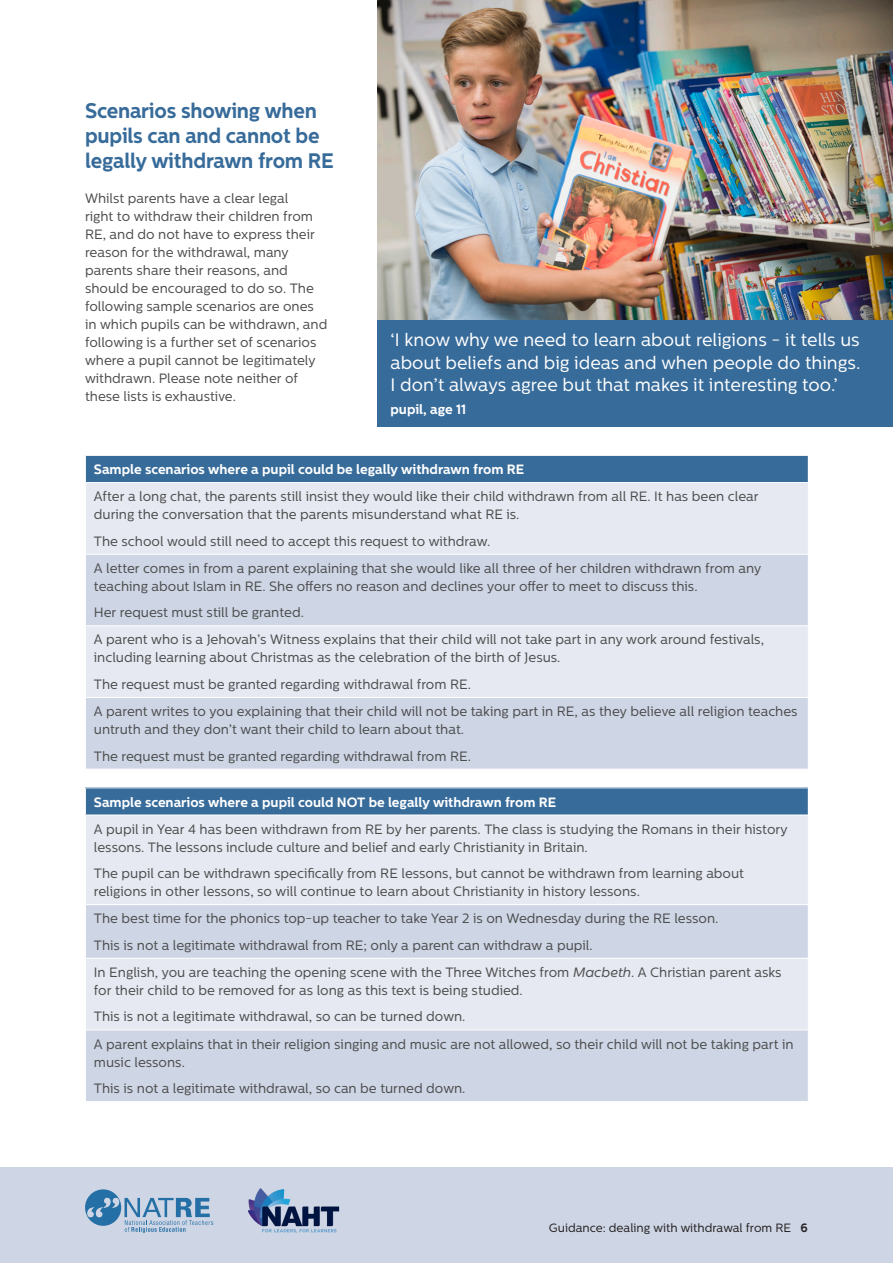
<style>
.page{position:relative;width:893px;height:1263px;background:#fff}
.page>*{position:absolute;margin:0;border:0;box-sizing:border-box;transform-origin:0 0}
.Heading_1{font:700 21px/25.2px "Centrale Sans";letter-spacing:-.01em;color:#376b9a}
.t1{font:18px/22.5px "Centrale Sans";color:#fff;text-align:justify}
.t2{font:13.5px/18px "Centrale Sans";color:#4b4c4d}
.t3{font:700 13.5px "Centrale Sans";color:#fff}
.t4{font:12px "Centrale Sans";color:#231f20}
.s1{font-style:italic}
.s2{font-weight:700}
</style>
<div class="page">
<div style="left:85px;top:455px;width:723px;height:27px;background:#376b9a"></div>
<div style="left:86px;top:483px;width:722px;height:71px;background:#e6e9f1"></div>
<svg style="left:86px;top:555px;width:722px;height:214px;background:#d6dbe8"></svg>
<hr style="left:85px;top:455px;width:724px;height:1px;background:#fff">
<svg style="left:85px;top:456px;width:1px;height:26px"></svg>
<hr style="left:85px;top:625px;width:724px;height:1px;background:#fff">
<hr style="left:85px;top:697px;width:724px;height:1px;background:#fff">
<div style="left:85px;top:788px;width:723px;height:27px;background:#376b9a"></div>
<div style="left:86px;top:816px;width:722px;height:88px;background:#e6e9f1"></div>
<svg style="left:86px;top:905px;width:722px;height:196px;background:#d6dce8"></svg>
<svg style="left:85px;top:788px;width:1px;height:27px"></svg>
<hr style="left:85px;top:958px;width:724px;height:1px;background:#fff">
<hr style="left:85px;top:1029px;width:724px;height:1px;background:#fff">
<div style="left:0;top:1167px;width:893px;height:96px;background:#ced5e4"></div>
<img style="left:248px;top:1188px;width:92px;height:45px">
<svg style="left:85px;top:1189px;width:36px;height:37px"></svg>
<svg style="left:125px;top:1198px;width:88px;height:35px"></svg>
<svg style="left:87px;top:1198px;width:32px;height:19px"></svg>
<img style="left:378px;top:0;width:515px;height:320px">
<div style="left:378px;top:320px;width:515px;height:106px;background:#376b9a"></div>
<p class="Heading_1" style="left:85px;top:98px;width:250px">Scenarios showing when pupils can and cannot be legally withdrawn from RE</p>
<p class="t2" style="left:85px;top:189px;width:244px">Whilst parents have a clear legal<br>right to withdraw their children from RE, and do not have to express their reason for the withdrawal, many parents share their reasons, and should be encouraged to do so. The following sample scenarios are ones in which pupils can be withdrawn, and following is a further set of scenarios where a pupil cannot be legitimately withdrawn. Please note neither of these lists is exhaustive.</p>
<p class="t1" style="left:390px;top:329px;width:471px">‘I know why we need to learn about religions - it tells us about beliefs and big ideas and when people do things.<br>I don’t always agree but that makes it interesting too.’</p>
<p class="t3" style="left:390px;top:401px;width:77px">pupil, age 11</p>
<p class="t3" style="left:94px;top:461px;width:432px">Sample scenarios where a pupil could be legally withdrawn from RE</p>
<p class="t2" style="left:94px;top:487px;width:666px">After a long chat, the parents still insist they would like their child withdrawn from all RE. It has been clear during the conversation that the parents misunderstand what RE is.</p>
<p class="t2" style="left:94px;top:532px;width:398px">The school would still need to accept this request to withdraw.</p>
<p class="t2" style="left:94px;top:559px;width:669px">A letter comes in from a parent explaining that she would like all three of her children withdrawn from any teaching about Islam in RE. She offers no reason and declines your offer to meet to discuss this.</p>
<p class="t2" style="left:94px;top:603px;width:211px">Her request must still be granted.</p>
<p class="t2" style="left:94px;top:631px;width:672px">A parent who is a Jehovah’s Witness explains that their child will not take part in any work around festivals, including learning about Christmas as the celebration of the birth of Jesus.</p>
<p class="t2" style="left:94px;top:675px;width:379px">The request must be granted regarding withdrawal from RE.</p>
<p class="t2" style="left:94px;top:702px;width:705px">A parent writes to you explaining that their child will not be taking part in RE, as they believe all religion teaches untruth and they don’t want their child to learn about that.</p>
<p class="t2" style="left:94px;top:747px;width:379px">The request must be granted regarding withdrawal from RE.</p>
<p class="t3" style="left:94px;top:794px;width:464px">Sample scenarios where a pupil could NOT be legally withdrawn from RE</p>
<p class="t2" style="left:94px;top:820px;width:695px">A pupil in Year 4 has been withdrawn from RE by her parents. The class is studying the Romans in their history lessons. The lessons include culture and belief and early Christianity in Britain.</p>
<p class="t2" style="left:94px;top:864px;width:652px">The pupil can be withdrawn specifically from RE lessons, but cannot be withdrawn from learning about religions in other lessons, so will continue to learn about Christianity in history lessons.</p>
<p class="t2" style="left:94px;top:909px;width:626px">The best time for the phonics top-up teacher to take Year 2 is on Wednesday during the RE lesson.</p>
<p class="t2" style="left:94px;top:936px;width:500px">This is not a legitimate withdrawal from RE; only a parent can withdraw a pupil.</p>
<p class="t2" style="left:94px;top:963px;width:689px">In English, you are teaching the opening scene with the Three Witches from <span class="s1">Macbeth</span>. A Christian parent asks for their child to be removed for as long as this text is being studied.</p>
<p class="t2" style="left:94px;top:1008px;width:373px">This is not a legitimate withdrawal, so can be turned down.</p>
<p class="t2" style="left:94px;top:1035px;width:701px">A parent explains that in their religion singing and music are not allowed, so their child will not be taking part in music lessons.</p>
<p class="t2" style="left:94px;top:1079px;width:373px">This is not a legitimate withdrawal, so can be turned down.</p>
<p class="t4" style="left:549px;top:1221px;width:260px">Guidance: dealing with withdrawal from RE <span class="s2">6</span></p>
</div>
